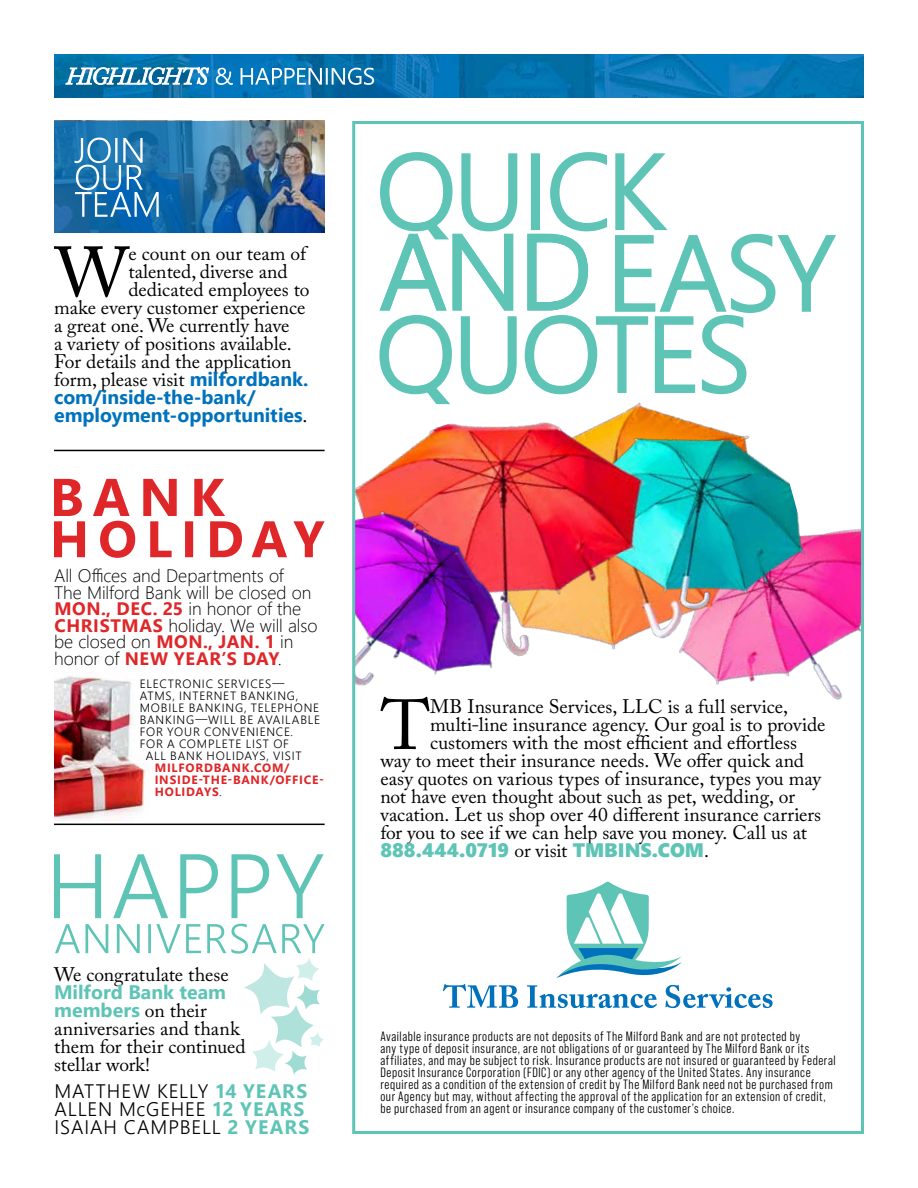
<style>
.page{position:relative;width:918px;height:1188px;background:#fff}
.page>*{position:absolute;margin:0;border:0;box-sizing:border-box;transform-origin:0 0}
.t1{font:70.2px "Adobe Caslon Pro";color:#000}
.t2{font:19.5px/18px "Adobe Caslon Pro";color:#000}
.t3{font:300 19.5px/18px "Segoe UI";letter-spacing:.045em;color:#000}
.t4{font:700 19.5px/18px "Segoe UI";color:#0072bc}
.t5{font:19.5px "Segoe UI Black";color:#5ec4b6}
.t6{font:700 19.5px/18px "Segoe UI";color:#5ec4b6}
.t7{font:300 18px/16.5px "Segoe UI";color:#000}
.t8{font:13.5px/12px "Bebas Neue Pro Middle";letter-spacing:.045em;color:#000}
.t9{font:300 12px "Segoe UI";letter-spacing:.07em;color:#000}
.t10{font:700 12px/12px "Segoe UI";letter-spacing:.065em;color:#df2628}
.s1{font-family:"Segoe UI";font-weight:700;color:#0072bc}
.s2{font-family:"Adobe Caslon Pro";font-weight:400;color:#000}
.s3{font-weight:700;color:#df2628}
.s4{font-weight:300;color:#000}
.s5{font-weight:700;color:#5ec4b6}
.s6{font-family:"Adobe Caslon Pro";color:#000}
</style>
<div class="page">
<img style="left:819px;top:529px;width:41px;height:171px">
<img style="left:356px;top:405px;width:463px;height:280px">
<img style="left:356px;top:503px;width:151px;height:183px">
<hr style="left:54px;top:450px;width:271px;height:1px;background:#000">
<hr style="left:54px;top:824px;width:271px;height:1px;background:#000">
<svg style="left:54px;top:479px;width:271px;height:79px"></svg>
<img style="left:54px;top:676px;width:92px;height:145px">
<img style="left:54px;top:54px;width:810px;height:43px">
<svg style="left:66px;top:66px;width:143px;height:21px"></svg>
<svg style="left:216px;top:68px;width:158px;height:17px"></svg>
<svg style="left:54px;top:854px;width:270px;height:64px"></svg>
<svg style="left:55px;top:924px;width:270px;height:151px"></svg>
<img style="left:54px;top:121px;width:271px;height:112px">
<svg style="left:74px;top:138px;width:85px;height:79px"></svg>
<div style="left:352px;top:121px;width:512px;height:1013px;border:3px solid #5ec4b6"></div>
<svg style="left:379px;top:152px;width:457px;height:253px"></svg>
<svg style="left:443px;top:881px;width:330px;height:127px"></svg>
<h1 class="t1" style="left:55px;top:231px;width:75px">W</h1>
<p class="t2" style="left:128px;top:244px;width:179px">e count on our team of</p>
<p class="t2" style="left:128px;top:262px;width:161px">talented, diverse and</p>
<p class="t2" style="left:128px;top:280px;width:183px">dedicated employees to</p>
<p class="t2" style="left:54px;top:298px;width:253px">make every customer experience</p>
<p class="t2" style="left:54px;top:316px;width:237px">a great one. We currently have</p>
<p class="t2" style="left:54px;top:334px;width:239px">a variety of positions available.</p>
<p class="t2" style="left:54px;top:352px;width:239px">For details and the application</p>
<p class="t2" style="left:54px;top:370px;width:256px">form, please visit <span class="s1">milfordbank.</span></p>
<p class="t4" style="left:54px;top:387px;width:255px">com/inside-the-bank/ employment-opportunities<span class="s2">.</span></p>
<p class="t7" style="left:54px;top:566px;width:265px">All Offices and Departments of<br>The Milford Bank will be closed on<br><span class="s3">MON., DEC. 25</span> in honor of the<br><span class="s3">CHRISTMAS</span> holiday. We will also be closed on <span class="s3">MON., JAN. 1</span> in honor of <span class="s3">NEW YEAR’S DAY</span>.</p>
<p class="t9" style="left:140px;top:672px;width:146px">ELECTRONIC SERVICES—</p>
<p class="t9" style="left:140px;top:684px;width:160px">ATMS, INTERNET BANKING,</p>
<p class="t9" style="left:140px;top:696px;width:181px">MOBILE BANKING, TELEPHONE</p>
<p class="t9" style="left:140px;top:708px;width:182px">BANKING—WILL BE AVAILABLE</p>
<p class="t9" style="left:140px;top:720px;width:155px">FOR YOUR CONVENIENCE.</p>
<p class="t9" style="left:140px;top:732px;width:151px">FOR A COMPLETE LIST OF</p>
<p class="t9" style="left:146px;top:744px;width:158px">ALL BANK HOLIDAYS, VISIT</p>
<p class="t10" style="left:155px;top:761px;width:171px">MILFORDBANK.COM/<br>INSIDE-THE-BANK/OFFICE-<br>HOLIDAYS<span class="s4">.</span></p>
<p class="t2" style="left:54px;top:965px;width:176px">We congratulate these</p>
<p class="t6" style="left:54px;top:981px;width:173px">Milford Bank team members <span class="s2">on their</span></p>
<p class="t2" style="left:54px;top:1019px;width:193px">anniversaries and thank them for their continued stellar work!</p>
<p class="t3" style="left:54px;top:1080px;width:257px">MATTHEW KELLY <span class="s5">14 YEARS<br></span>ALLEN McGEHEE <span class="s5">12 YEARS<br></span>ISAIAH CAMPBELL <span class="s5">2 YEARS</span></p>
<h1 class="t1" style="left:381px;top:684px;width:51px">T</h1>
<p class="t2" style="left:430px;top:697px;width:359px">MB Insurance Services, LLC is a full service,</p>
<p class="t2" style="left:430px;top:715px;width:397px">multi-line insurance agency. Our goal is to provide</p>
<p class="t2" style="left:430px;top:733px;width:368px">customers with the most efficient and effortless</p>
<p class="t2" style="left:380px;top:751px;width:425px">way to meet their insurance needs. We offer quick and</p>
<p class="t2" style="left:380px;top:769px;width:442px">easy quotes on various types of insurance, types you may</p>
<p class="t2" style="left:380px;top:787px;width:416px">not have even thought about such as pet, wedding, or</p>
<p class="t2" style="left:380px;top:805px;width:442px">vacation. Let us shop over 40 different insurance carriers</p>
<p class="t2" style="left:380px;top:823px;width:428px">for you to see if we can help save you money. Call us at</p>
<p class="t5" style="left:380px;top:836px;width:330px">888.444.0719 <span class="s6">or visit</span> TMBINS.COM<span class="s6">.</span></p>
<p class="t8" style="left:380px;top:1030px;width:457px">Available insurance products are not deposits of The Milford Bank and are not protected by<br>any type of deposit insurance, are not obligations of or guaranteed by The Milford Bank or its affiliates, and may be subject to risk. Insurance products are not insured or guaranteed by Federal Deposit Insurance Corporation (FDIC) or any other agency of the United States. Any insurance required as a condition of the extension of credit by The Milford Bank need not be purchased from our Agency but may, without affecting the approval of the application for an extension of credit, be purchased from an agent or insurance company of the customer’s choice.</p>
</div>
